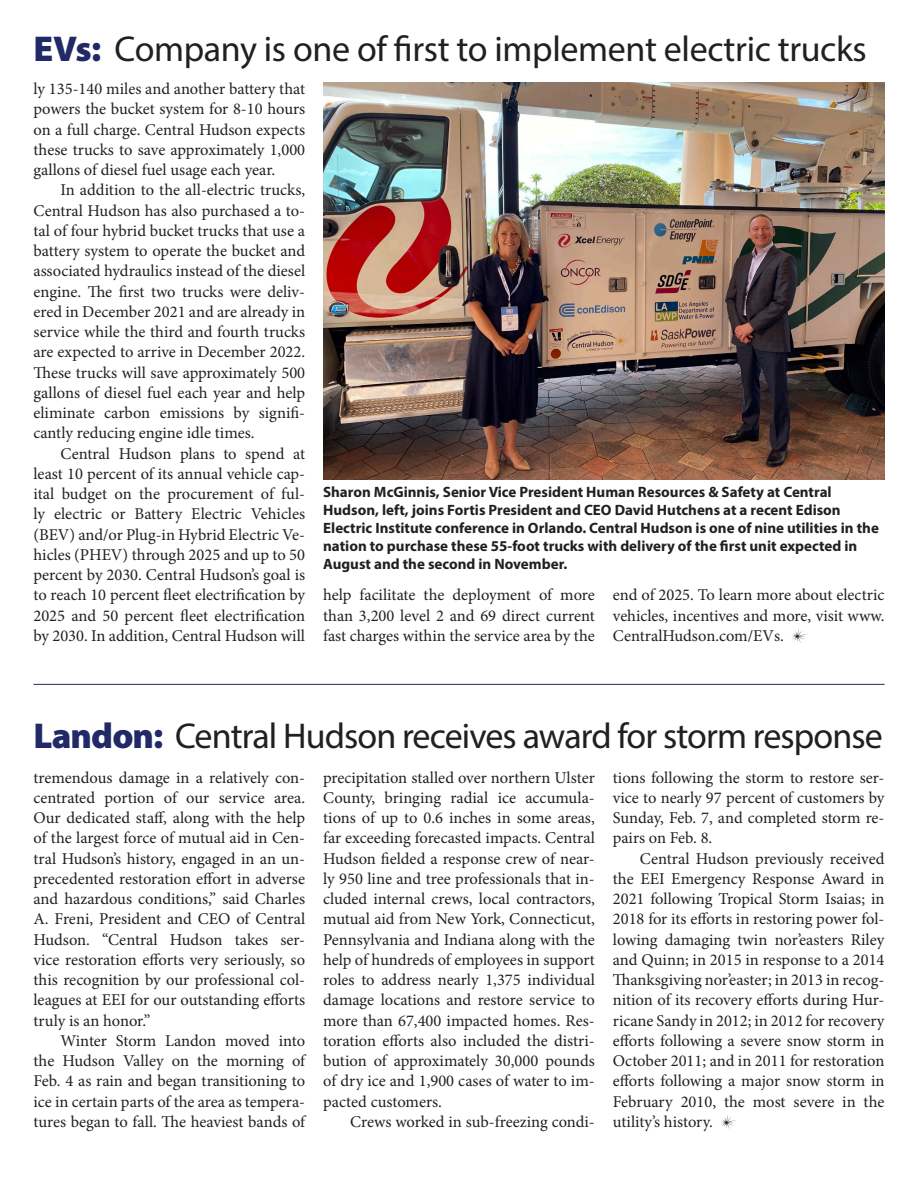
<style>
.page{position:relative;width:918px;height:1188px;background:#fff}
.page>*{position:absolute;margin:0;border:0;box-sizing:border-box;transform-origin:0 0}
.t1{font:36px "Myriad Pro";letter-spacing:-.025em;color:#231f20}
.Body_11pt{font:16.5px/20.2px "Minion Pro";color:#231f20;text-align:justify}
.t2{font:700 15px/18px "Myriad Pro";color:#231f20}
.s1{font-weight:900;color:#212a67}
</style>
<div class="page">
<hr style="left:33px;top:684px;width:852px;height:1px;background:#212a67">
<svg style="left:792px;top:629px;width:16px;height:14px"></svg>
<img style="left:323px;top:82px;width:562px;height:398px">
<svg style="left:721px;top:1115px;width:15px;height:14px"></svg>
<p class="t1" style="left:33px;top:26px;width:835px"><span class="s1">EVs:</span> Company is one of first to implement electric trucks</p>
<p class="Body_11pt" style="left:33px;top:79px;width:273px">ly 135-140 miles and another battery that powers the bucket system for 8-10 hours on a full charge. Central Hudson expects these trucks to save approximately 1,000 gallons of diesel fuel usage each year.</p>
<p class="Body_11pt" style="left:33px;top:180px;width:273px;text-indent:27px">In addition to the all-electric trucks, Central Hudson has also purchased a to&shy;tal of four hybrid bucket trucks that use a battery system to operate the bucket and associated hydraulics instead of the diesel engine. The first two trucks were deliv&shy;ered in December 2021 and are already in service while the third and fourth trucks are expected to arrive in December 2022.<br>These trucks will save approximately 500 gallons of diesel fuel each year and help eliminate carbon emissions by signifi&shy;cantly reducing engine idle times.</p>
<p class="Body_11pt" style="left:33px;top:443px;width:273px;text-indent:27px">Central Hudson plans to spend at least 10 percent of its annual vehicle cap&shy;ital budget on the procurement of ful&shy;ly electric or Battery Electric Vehicles (BEV) and/or Plug-in Hybrid Electric Ve&shy;hicles (PHEV) through 2025 and up to 50 percent by 2030. Central Hudson’s goal is to reach 10 percent fleet electrification by 2025 and 50 percent fleet electrification by 2030. In addition, Central Hudson will</p>
<p class="t2" style="left:323px;top:483px;width:557px">Sharon McGinnis, Senior Vice President Human Resources &amp; Safety at Central Hudson, left, joins Fortis President and CEO David Hutchens at a recent Edison Electric Institute conference in Orlando. Central Hudson is one of nine utilities in the nation to purchase these 55-foot trucks with delivery of the first unit expected in August and the second in November.</p>
<p class="Body_11pt" style="left:323px;top:585px;width:273px">help facilitate the deployment of more than 3,200 level 2 and 69 direct current fast charges within the service area by the</p>
<p class="Body_11pt" style="left:613px;top:585px;width:273px">end of 2025. To learn more about electric vehicles, incentives and more, visit www.<br>CentralHudson.com/EVs.</p>
<p class="t1" style="left:33px;top:714px;width:851px"><span class="s1">Landon:</span> Central Hudson receives award for storm response</p>
<p class="Body_11pt" style="left:33px;top:767px;width:273px">tremendous damage in a relatively con&shy;centrated portion of our service area.<br>Our dedicated staff, along with the help of the largest force of mutual aid in Cen&shy;tral Hudson’s history, engaged in an un&shy;precedented restoration effort in adverse and hazardous conditions,” said Charles A. Freni, President and CEO of Central Hudson. “Central Hudson takes ser&shy;vice restoration efforts very seriously, so this recognition by our professional col&shy;leagues at EEI for our outstanding efforts truly is an honor.”</p>
<p class="Body_11pt" style="left:33px;top:1031px;width:273px;text-indent:27px">Winter Storm Landon moved into the Hudson Valley on the morning of Feb. 4 as rain and began transitioning to ice in certain parts of the area as tempera&shy;tures began to fall. The heaviest bands of</p>
<p class="Body_11pt" style="left:323px;top:767px;width:273px">precipitation stalled over northern Ulster County, bringing radial ice accumula&shy;tions of up to 0.6 inches in some areas, far exceeding forecasted impacts. Central Hudson fielded a response crew of near&shy;ly 950 line and tree professionals that in&shy;cluded internal crews, local contractors, mutual aid from New York, Connecticut, Pennsylvania and Indiana along with the help of hundreds of employees in support roles to address nearly 1,375 individual damage locations and restore service to more than 67,400 impacted homes. Res&shy;toration efforts also included the distri&shy;bution of approximately 30,000 pounds of dry ice and 1,900 cases of water to im&shy;pacted customers.</p>
<p class="Body_11pt" style="left:350px;top:1112px;width:246px">Crews worked in sub-freezing condi-</p>
<p class="Body_11pt" style="left:613px;top:767px;width:273px">tions following the storm to restore ser&shy;vice to nearly 97 percent of customers by Sunday, Feb. 7, and completed storm re&shy;pairs on Feb. 8.</p>
<p class="Body_11pt" style="left:613px;top:848px;width:273px;text-indent:27px">Central Hudson previously received the EEI Emergency Response Award in 2021 following Tropical Storm Isaias; in 2018 for its efforts in restoring power fol&shy;lowing damaging twin nor’easters Riley and Quinn; in 2015 in response to a 2014<br>Thanksgiving nor’easter; in 2013 in recog&shy;nition of its recovery efforts during Hur&shy;ricane Sandy in 2012; in 2012 for recovery efforts following a severe snow storm in October 2011; and in 2011 for restoration efforts following a major snow storm in February 2010, the most severe in the utility’s history.</p>
</div>
